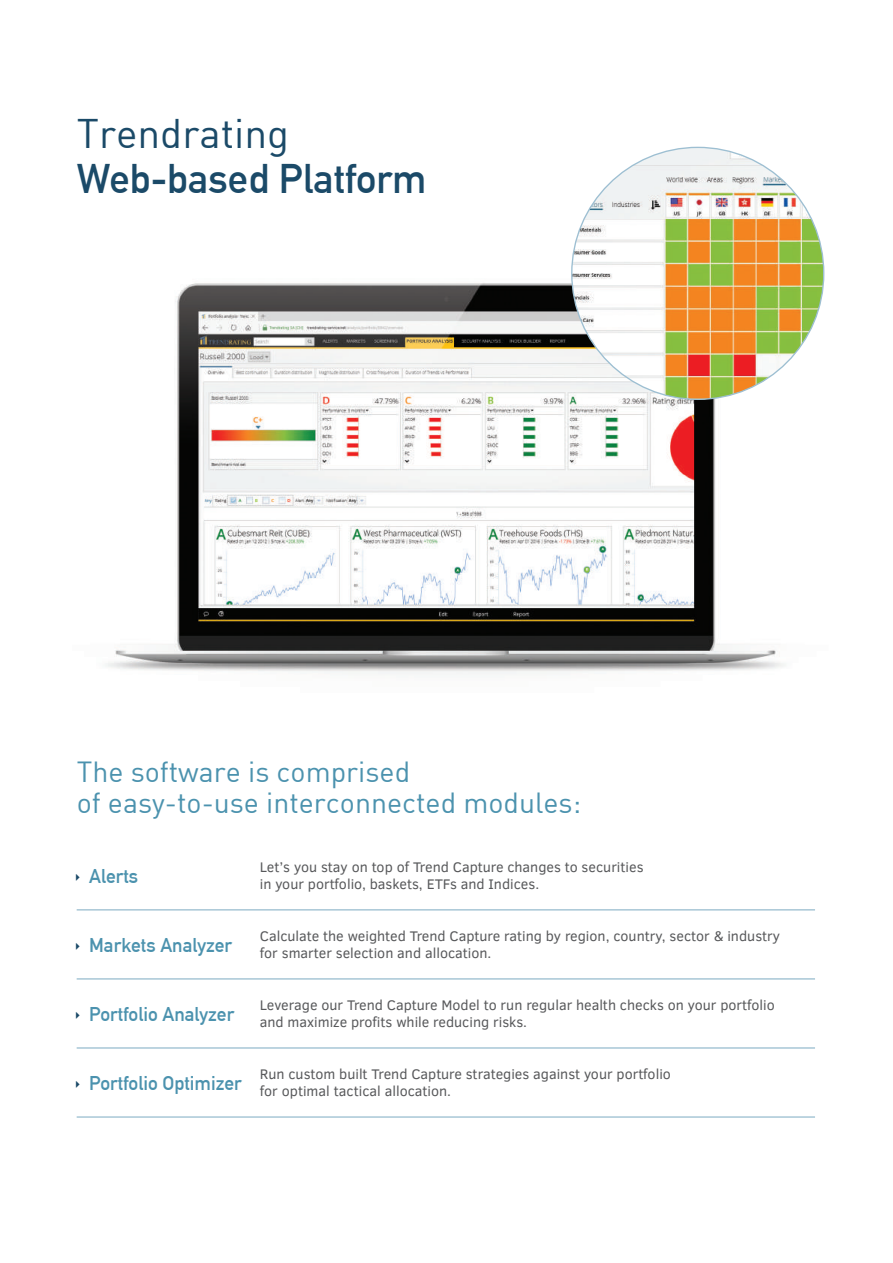
<style>
.page{position:relative;width:893px;height:1263px;background:#fff}
.page>*{position:absolute;margin:0;border:0;box-sizing:border-box;transform-origin:0 0}
.t1{font:700 40.5px "DIN Alternate";color:#1b4a68}
.t2{font:40.5px "DIN Bek";color:#1b4a68}
.t3{font:28.5px/31.5px "DIN Bek";color:#4b92ae}
.t4{font:19.5px "DIN Mittelschrift Std";color:#4b92ae}
.t5{font:14.25px/17.1px "Clear Sans";color:#57585a}
</style>
<div class="page">
<img style="left:105px;top:242px;width:720px;height:432px">
<hr style="left:77px;top:909px;width:738px;height:1px;background:#7cabc2">
<hr style="left:77px;top:978px;width:738px;height:1px;background:#7cabc2">
<hr style="left:77px;top:1047px;width:738px;height:1px;background:#7cabc2">
<hr style="left:77px;top:1117px;width:738px;height:1px;background:#7cabc2">
<img style="left:572px;top:147px;width:252px;height:252px;border-radius:126px">
<h1 class="t2" style="left:77px;top:108px;width:214px">Trendrating</h1>
<h1 class="t1" style="left:77px;top:148px;width:351px">Web-based Platform</h1>
<h2 class="t3" style="left:77px;top:755px;width:506px">The software is comprised<br>of easy-to-use interconnected modules:</h2>
<h3 class="t4" style="left:89px;top:864px;width:51px">Alerts</h3>
<h3 class="t4" style="left:89px;top:934px;width:145px">Markets Analyzer</h3>
<h3 class="t4" style="left:89px;top:1003px;width:147px">Portfolio Analyzer</h3>
<h3 class="t4" style="left:89px;top:1072px;width:154px">Portfolio Optimizer</h3>
<p class="t5" style="left:260px;top:858px;width:385px">Let’s you stay on top of Trend Capture changes to securities in your portfolio, baskets, ETFs and Indices.</p>
<p class="t5" style="left:260px;top:927px;width:522px">Calculate the weighted Trend Capture rating by region, country, sector &amp; industry for smarter selection and allocation.</p>
<p class="t5" style="left:260px;top:996px;width:516px">Leverage our Trend Capture Model to run regular health checks on your portfolio and maximize profits while reducing risks.</p>
<p class="t5" style="left:260px;top:1065px;width:413px">Run custom built Trend Capture strategies against your portfolio for optimal tactical allocation.</p>
</div>
